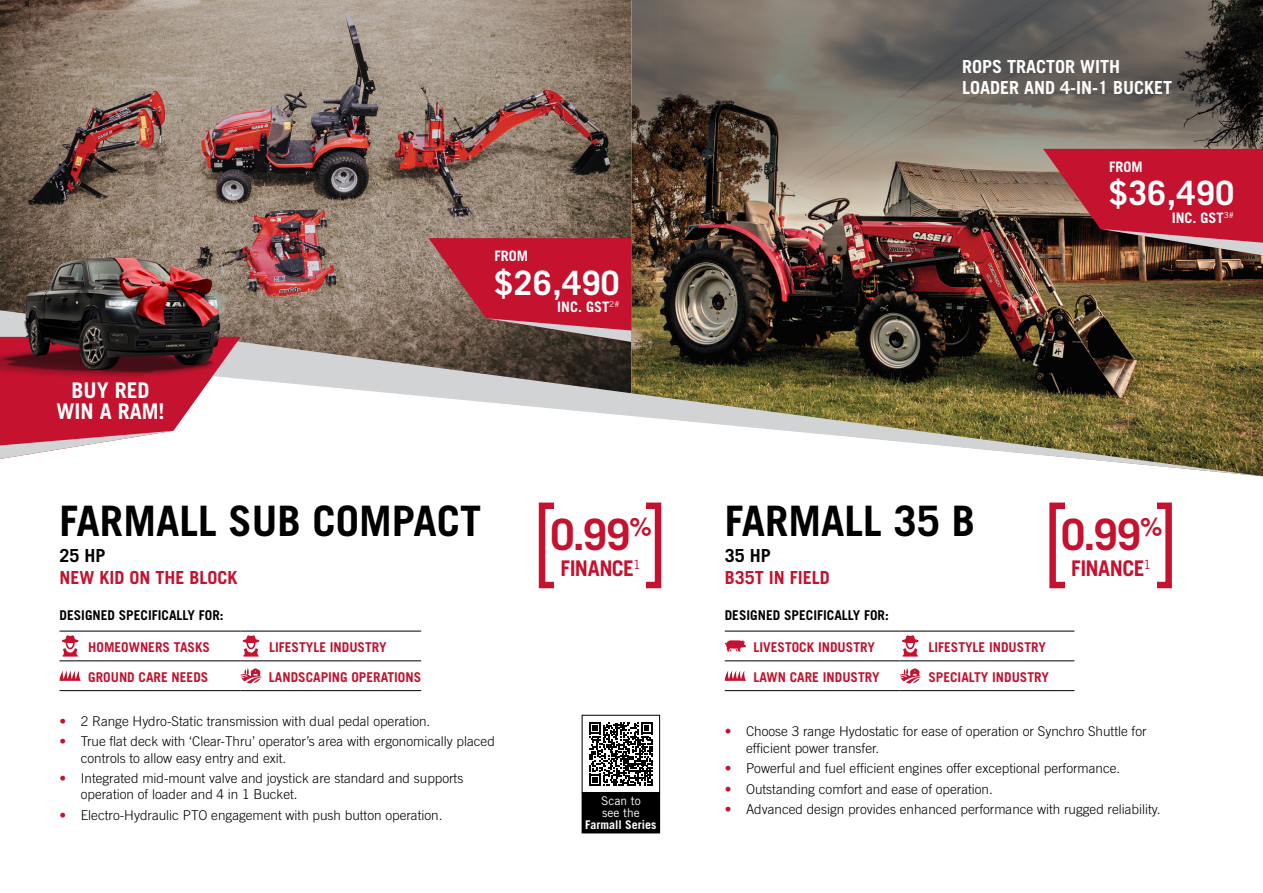
<style>
.page{position:relative;width:1263px;height:893px;background:#fff}
.page>*{position:absolute;margin:0;border:0;box-sizing:border-box;transform-origin:0 0}
.t1{font:700 43.2px "Trade Gothic LT Std";color:#c4122f}
.t2{font:700 42px "Trade Gothic LT Std";color:#000}
.t3{font:700 33.6px "Trade Gothic LT Std";letter-spacing:.02em;color:#fff}
.t4{font:700 21.6px "Trade Gothic LT Std";letter-spacing:-.025em;color:#c4122f}
.t5{font:700 21.6px/21.6px "Trade Gothic LT Std";color:#fff;text-align:center}
.t6{font:700 18px/21.6px "Trade Gothic LT Std";color:#fff}
.t7{font:700 18px "Trade Gothic LT Std";color:#c4122f}
.t8{font:700 18px "Trade Gothic LT Std";color:#000}
.t9{font:700 14.4px "Trade Gothic LT Std";color:#fff}
.t10{font:300 13.5px/16.2px "Trade Gothic LT Std";color:#000}
.t11{font:700 13.5px "Trade Gothic LT Std";color:#c4122f}
.t12{font:700 13.5px "Trade Gothic LT Std";color:#000}
.t13{font:700 12px "Trade Gothic LT Std";color:#fff}
.t14{font:12px/12px "Trade Gothic LT Std";color:#fff}
.s1{font-weight:700;color:#c4122f}
</style>
<div class="page">
<img style="left:0;top:0;width:631px;height:310px">
<img style="left:631px;top:0;width:632px;height:310px">
<svg style="left:1043px;top:149px;width:220px;height:106px;background:#aa2838"></svg>
<svg style="left:346px;top:310px;width:917px;height:166px"></svg>
<hr style="left:725px;top:631px;width:175px;height:1px;background:#000">
<hr style="left:900px;top:631px;width:174px;height:1px;background:#000">
<hr style="left:725px;top:660px;width:175px;height:1px;background:#000">
<hr style="left:900px;top:660px;width:174px;height:1px;background:#000">
<hr style="left:725px;top:690px;width:175px;height:1px;background:#000">
<hr style="left:900px;top:690px;width:174px;height:1px;background:#000">
<svg style="left:724px;top:640px;width:22px;height:12px"></svg>
<svg style="left:902px;top:635px;width:17px;height:22px"></svg>
<svg style="left:725px;top:671px;width:21px;height:10px"></svg>
<svg style="left:900px;top:668px;width:21px;height:15px"></svg>
<hr style="left:60px;top:631px;width:180px;height:1px;background:#000">
<hr style="left:240px;top:631px;width:181px;height:1px;background:#000">
<hr style="left:60px;top:660px;width:180px;height:1px;background:#000">
<hr style="left:240px;top:660px;width:181px;height:1px;background:#000">
<hr style="left:60px;top:690px;width:180px;height:1px;background:#000">
<hr style="left:240px;top:690px;width:181px;height:1px;background:#000">
<svg style="left:62px;top:635px;width:17px;height:22px"></svg>
<svg style="left:242px;top:635px;width:17px;height:22px"></svg>
<svg style="left:60px;top:671px;width:21px;height:10px"></svg>
<svg style="left:240px;top:668px;width:22px;height:15px"></svg>
<div style="left:539px;top:502px;width:122px;height:86px;border:6px solid #c4122f"></div>
<div style="left:554px;top:495px;width:92px;height:102px;background:#fff"></div>
<div style="left:1049px;top:502px;width:123px;height:86px;border:6px solid #c4122f"></div>
<div style="left:1065px;top:495px;width:91px;height:102px;background:#fff"></div>
<svg style="left:429px;top:238px;width:202px;height:104px;background:#af2d3e"></svg>
<svg style="left:589px;top:722px;width:64px;height:64px"></svg>
<div style="left:582px;top:715px;width:78px;height:78px;border:1px solid #000"></div>
<div style="left:582px;top:793px;width:78px;height:40px;background:#000"></div>
<div style="left:582px;top:792px;width:78px;height:41px;border:1px solid #000"></div>
<svg style="left:0;top:417px;width:184px;height:42px"></svg>
<img style="left:0;top:159px;width:346px;height:258px">
<h3 class="t5" style="left:57px;top:379px;width:110px">BUY RED<br>WIN A RAM!</h3>
<p class="t9" style="left:495px;top:247px;width:35px">FROM</p>
<h3 class="t3" style="left:495px;top:262px;width:127px">$26,490</h3>
<p class="t9" style="left:557px;top:298px;width:64px">INC. GST<sup>2#</sup></p>
<h2 class="t2" style="left:60px;top:496px;width:423px">FARMALL SUB COMPACT</h2>
<h3 class="t8" style="left:60px;top:545px;width:48px">25 HP</h3>
<h3 class="t7" style="left:60px;top:566px;width:180px">NEW KID ON THE BLOCK</h3>
<p class="t12" style="left:60px;top:607px;width:166px">DESIGNED SPECIFICALLY FOR:</p>
<p class="t11" style="left:88px;top:639px;width:123px">HOMEOWNERS TASKS</p>
<p class="t11" style="left:269px;top:639px;width:119px">LIFESTYLE INDUSTRY</p>
<p class="t11" style="left:88px;top:669px;width:122px">GROUND CARE NEEDS</p>
<p class="t11" style="left:269px;top:669px;width:154px">LANDSCAPING OPERATIONS</p>
<p class="t10" style="left:60px;top:713px;width:372px"><span class="s1">•</span> 2 Range Hydro-Static transmission with dual pedal operation.</p>
<p class="t10" style="left:81px;top:733px;width:416px;text-indent:-21px"><span class="s1">•</span> True flat deck with ‘Clear-Thru’ operator’s area with ergonomically placed controls to allow easy entry and exit.</p>
<p class="t10" style="left:81px;top:770px;width:384px;text-indent:-21px"><span class="s1">•</span> Integrated mid-mount valve and joystick are standard and supports operation of loader and 4 in 1 Bucket.</p>
<p class="t10" style="left:60px;top:807px;width:384px"><span class="s1">•</span> Electro-Hydraulic PTO engagement with push button operation.</p>
<h1 class="t1" style="left:550px;top:508px;width:103px">0.99<sup>%</sup></h1>
<h3 class="t4" style="left:561px;top:555px;width:82px">FINANCE<sup>1</sup></h3>
<p class="t14" style="left:601px;top:795px;width:41px">Scan to see the</p>
<p class="t13" style="left:585px;top:817px;width:73px">Farmall Series</p>
<h3 class="t6" style="left:962px;top:55px;width:212px">ROPS TRACTOR WITH<br>LOADER AND 4-IN-1 BUCKET</h3>
<p class="t9" style="left:1109px;top:158px;width:35px">FROM</p>
<h3 class="t3" style="left:1109px;top:173px;width:127px">$36,490</h3>
<p class="t9" style="left:1172px;top:209px;width:64px">INC. GST<sup>3#</sup></p>
<h2 class="t2" style="left:725px;top:496px;width:252px">FARMALL 35 B</h2>
<h3 class="t8" style="left:725px;top:545px;width:48px">35 HP</h3>
<h3 class="t7" style="left:725px;top:566px;width:107px">B35T IN FIELD</h3>
<p class="t12" style="left:725px;top:607px;width:166px">DESIGNED SPECIFICALLY FOR:</p>
<p class="t11" style="left:753px;top:639px;width:123px">LIVESTOCK INDUSTRY</p>
<p class="t11" style="left:928px;top:639px;width:119px">LIFESTYLE INDUSTRY</p>
<p class="t11" style="left:753px;top:669px;width:128px">LAWN CARE INDUSTRY</p>
<p class="t11" style="left:928px;top:669px;width:122px">SPECIALTY INDUSTRY</p>
<h1 class="t1" style="left:1061px;top:508px;width:103px">0.99<sup>%</sup></h1>
<h3 class="t4" style="left:1071px;top:555px;width:82px">FINANCE<sup>1</sup></h3>
<p class="t10" style="left:746px;top:723px;width:402px;text-indent:-21px"><span class="s1">•</span> Choose 3 range Hydostatic for ease of operation or Synchro Shuttle for efficient power transfer.</p>
<p class="t10" style="left:725px;top:760px;width:397px"><span class="s1">•</span> Powerful and fuel efficient engines offer exceptional performance.</p>
<p class="t10" style="left:725px;top:780px;width:270px"><span class="s1">•</span> Outstanding comfort and ease of operation.</p>
<p class="t10" style="left:725px;top:801px;width:437px"><span class="s1">•</span> Advanced design provides enhanced performance with rugged reliability.</p>
</div>
